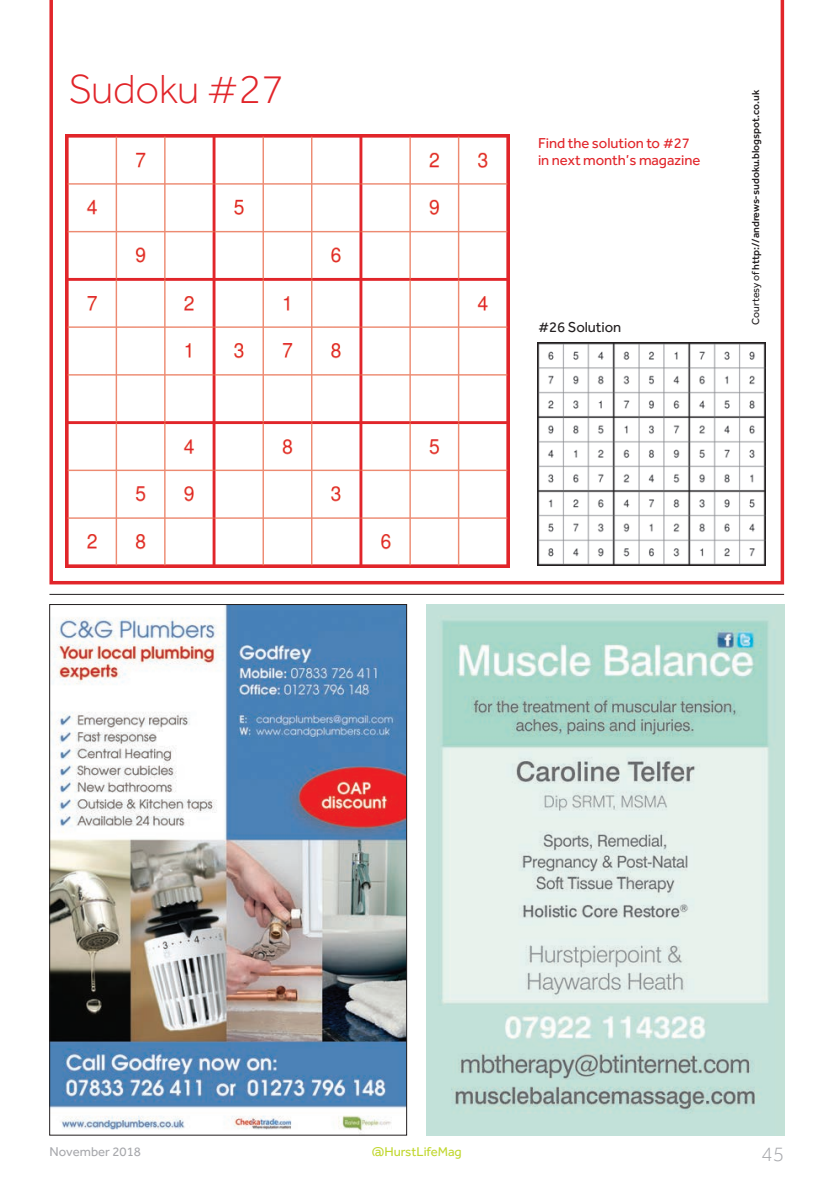
<style>
.page{position:relative;width:837px;height:1190px;background:#fff}
.page>*{position:absolute;margin:0;border:0;box-sizing:border-box;transform-origin:0 0}
.t1{font:300 42px "Effra";letter-spacing:-.005em;color:#e1252a}
.t2{font:300 21px "Effra";color:#a8a9ad}
.t3{font:14.88px/17.5px "Effra";letter-spacing:-.005em;color:#e1252a}
.t4{font:14.88px "Effra";letter-spacing:-.005em;color:#231f20}
.t5{font:13.12px "Effra";color:#c1d72f}
.t6{font:13.12px "Effra";color:#a8a9ad}
.t7{font:500 10.5px "Effra";letter-spacing:-.005em;color:#231f20}
.s1{font-weight:400}
</style>
<div class="page">
<img style="left:51px;top:606px;width:354px;height:525px">
<img style="left:426px;top:604px;width:358px;height:531px">
<hr style="left:49px;top:594px;width:735px;height:1px;background:#231f20">
<svg style="left:49px;top:0;width:735px;height:584px"></svg>
<img style="left:65px;top:134px;width:444px;height:433px">
<img style="left:538px;top:343px;width:227px;height:222px">
<h1 class="t1" style="left:69px;top:65px;width:217px">Sudoku #27</h1>
<h3 class="t3" style="left:538px;top:134px;width:164px">Find the solution to #27 in next month’s magazine</h3>
<h3 class="t4" style="left:538px;top:318px;width:85px">#26 Solution</h3>
<p class="t7" style="left:749px;top:324px;width:236px;rotate:-90deg"><span class="s1">Courtesy of</span> http://andrews-sudoku.blogspot.co.uk</p>
<p class="t6" style="left:49px;top:1143px;width:93px">November 2018</p>
<p class="t5" style="left:372px;top:1143px;width:91px">@HurstLifeMag</p>
<h2 class="t2" style="left:761px;top:1141px;width:24px">45</h2>
</div>
